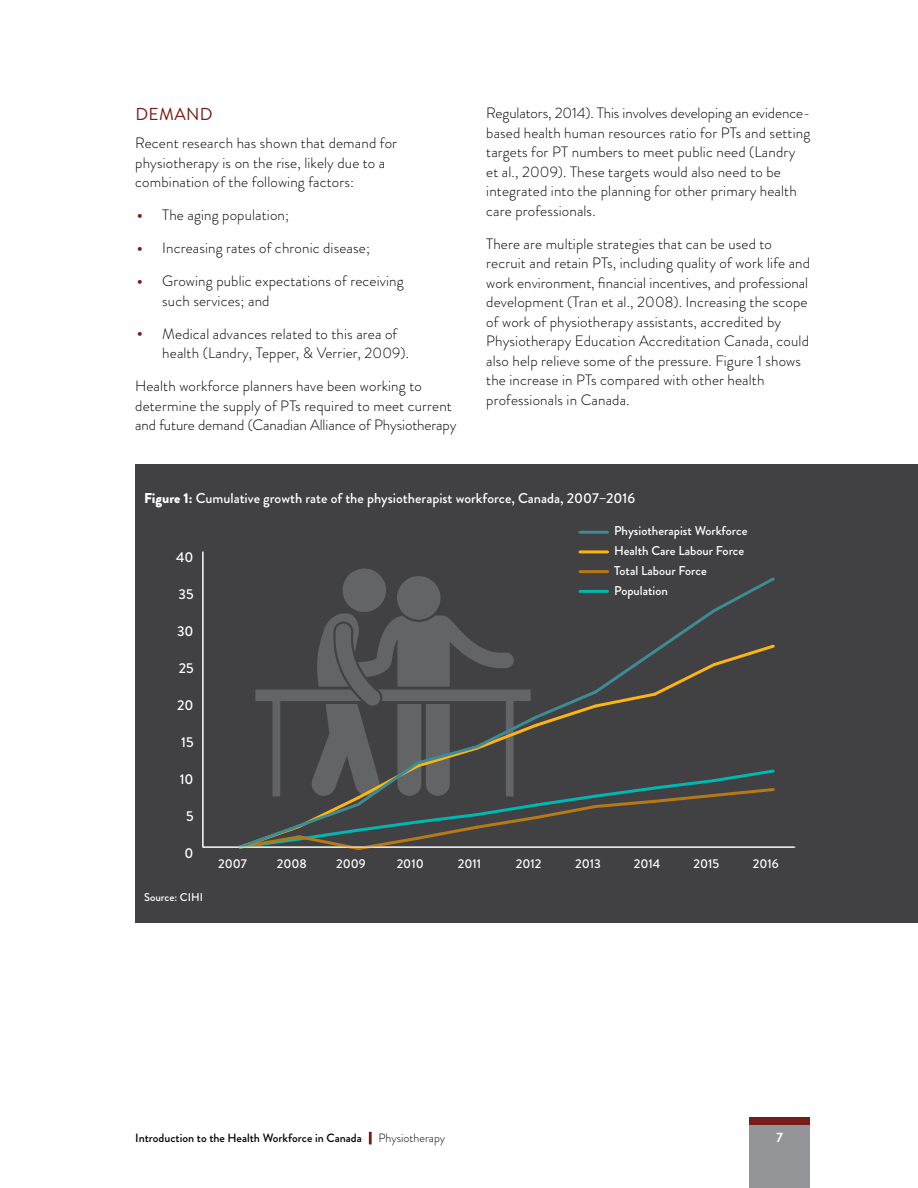
<style>
.page{position:relative;width:918px;height:1188px;background:#fff}
.page>*{position:absolute;margin:0;border:0;box-sizing:border-box;transform-origin:0 0}
.t1{font:17.25px "Brandon Grotesque";letter-spacing:.02em;color:#751a15}
.t2{font:300 15px/19.5px "Brandon Grotesque";letter-spacing:.01em;color:#000}
.t3{font:500 14.25px "Brandon Grotesque";color:#fff}
.t4{font:700 13.5px "Brandon Grotesque";color:#fff}
.t5{font:500 12.75px/19.8px "Brandon Grotesque";color:#fff}
.t6{font:500 12px "Brandon Grotesque";color:#000}
.t7{font:500 11.25px "Brandon Grotesque";color:#fff}
.s1{font-size:27px;color:#771d19}
.s2{font-weight:900}
.s3{color:#771d19}
.s4{font-weight:300}
</style>
<div class="page">
<div style="left:749px;top:1124px;width:61px;height:64px;background:#939598"></div>
<div style="left:749px;top:1117px;width:61px;height:7px;background:#771d19"></div>
<div style="left:135px;top:464px;width:783px;height:459px;background:#414042"></div>
<svg style="left:202px;top:551px;width:593px;height:297px"></svg>
<hr style="left:580px;top:531px;width:28px;height:3px;background:#3e8b94">
<hr style="left:580px;top:550px;width:28px;height:3px;background:#fcb515">
<hr style="left:580px;top:570px;width:28px;height:3px;background:#b57916">
<hr style="left:580px;top:590px;width:28px;height:3px;background:#00b8b0">
<p class="t1" style="left:135px;top:102px;width:79px">DEMAND</p>
<p class="t2" style="left:135px;top:133px;width:263px">Recent research has shown that demand for physiotherapy is on the rise, likely due to a combination of the following factors:</p>
<p class="t2" style="left:135px;top:205px;width:155px"><span class="s1">•</span> The aging population;</p>
<p class="t2" style="left:135px;top:238px;width:236px"><span class="s1">•</span> Increasing rates of chronic disease;</p>
<p class="t2" style="left:162px;top:271px;width:243px;text-indent:-27px"><span class="s1">•</span> Growing public expectations of receiving such services; and</p>
<p class="t2" style="left:162px;top:324px;width:248px;text-indent:-27px"><span class="s1">•</span> Medical advances related to this area of health (Landry, Tepper, &amp; Verrier, 2009).</p>
<p class="t2" style="left:135px;top:376px;width:323px">Health workforce planners have been working to determine the supply of PTs required to meet current and future demand (Canadian Alliance of Physiotherapy</p>
<p class="t2" style="left:486px;top:104px;width:326px">Regulators, 2014). This involves developing an evidence&shy;based health human resources ratio for PTs and setting targets for PT numbers to meet public need (Landry et al., 2009). These targets would also need to be integrated into the planning for other primary health care professionals.</p>
<p class="t2" style="left:486px;top:234px;width:325px">There are multiple strategies that can be used to recruit and retain PTs, including quality of work life and work environment, financial incentives, and professional development (Tran et al., 2008). Increasing the scope of work of physiotherapy assistants, accredited by Physiotherapy Education Accreditation Canada, could also help relieve some of the pressure. Figure 1 shows the increase in PTs compared with other health professionals in Canada.</p>
<p class="t3" style="left:144px;top:488px;width:493px"><span class="s2">Figure 1:</span> Cumulative growth rate of the physiotherapist workforce, Canada, 2007–2016</p>
<p class="t3" style="left:176px;top:547px;width:19px">40</p>
<p class="t3" style="left:179px;top:584px;width:17px">35</p>
<p class="t3" style="left:177px;top:621px;width:18px">30</p>
<p class="t3" style="left:179px;top:658px;width:16px">25</p>
<p class="t3" style="left:177px;top:695px;width:18px">20</p>
<p class="t3" style="left:181px;top:732px;width:14px">15</p>
<p class="t3" style="left:180px;top:769px;width:15px">10</p>
<p class="t3" style="left:186px;top:806px;width:9px">5</p>
<p class="t3" style="left:185px;top:843px;width:10px">0</p>
<p class="t7" style="left:144px;top:889px;width:61px">Source: CIHI</p>
<p class="t5" style="left:614px;top:521px;width:135px">Physiotherapist Workforce<br>Health Care Labour Force<br>Total Labour Force<br>Population</p>
<p class="t5" style="left:218px;top:854px;width:30px">2007</p>
<p class="t5" style="left:277px;top:854px;width:31px">2008</p>
<p class="t5" style="left:336px;top:854px;width:31px">2009</p>
<p class="t5" style="left:397px;top:854px;width:29px">2010</p>
<p class="t5" style="left:458px;top:854px;width:25px">2011</p>
<p class="t5" style="left:516px;top:854px;width:27px">2012</p>
<p class="t5" style="left:575px;top:854px;width:27px">2013</p>
<p class="t5" style="left:634px;top:854px;width:28px">2014</p>
<p class="t5" style="left:694px;top:854px;width:27px">2015</p>
<p class="t5" style="left:753px;top:854px;width:27px">2016</p>
<p class="t6" style="left:135px;top:1130px;width:311px">Introduction to the Health Workforce in Canada <span class="s3">|</span><span class="s4">Physiotherapy</span></p>
<p class="t4" style="left:776px;top:1128px;width:8px">7</p>
</div>
